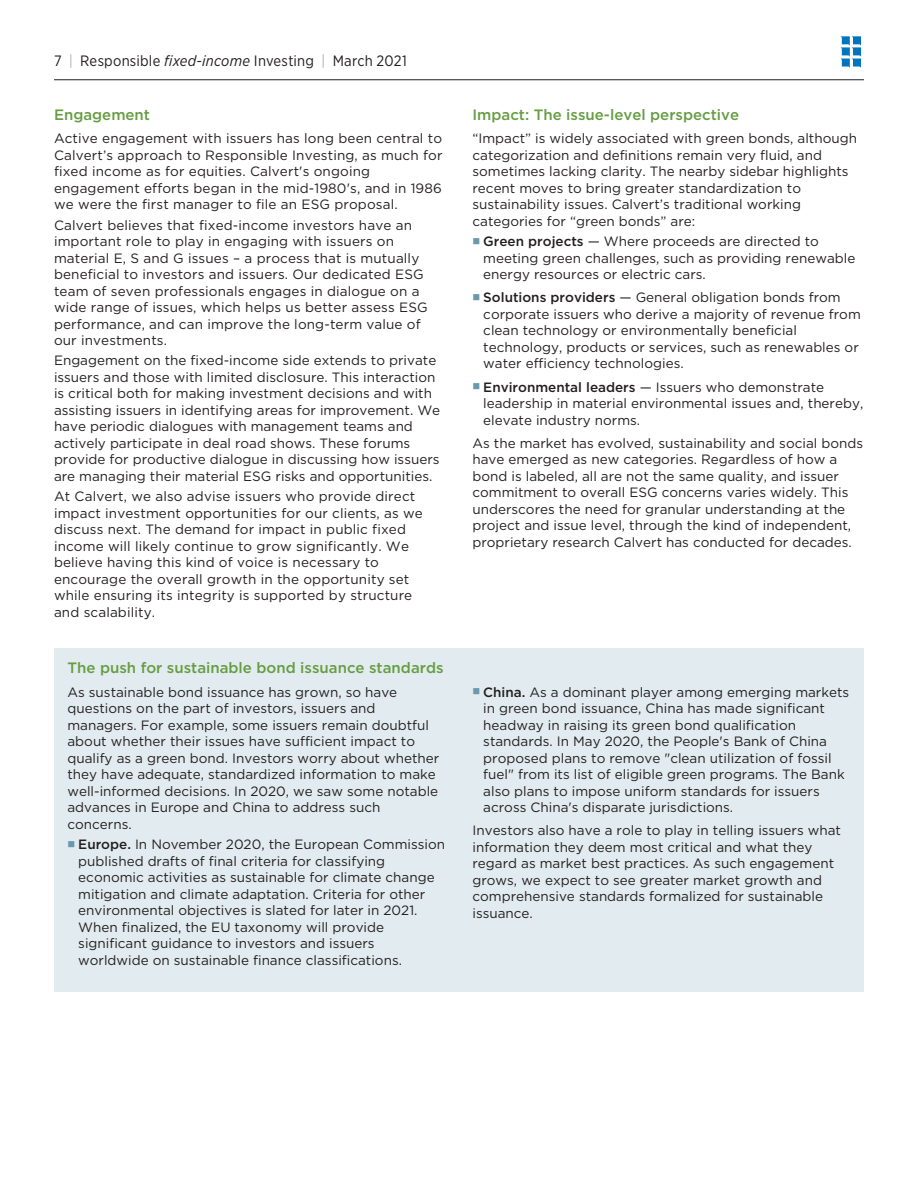
<style>
.page{position:relative;width:918px;height:1188px;background:#fff}
.page>*{position:absolute;margin:0;border:0;box-sizing:border-box;transform-origin:0 0}
.Subhead__Aff_Color{font:500 15px "Gotham";color:#659d41}
.t1{font:15px "Gotham Narrow";letter-spacing:.015em;color:#231f20}
.Body{font:13.5px/16.5px "Gotham";color:#231f20}
.s1{font-weight:100}
.s2{font-style:italic}
.s3{font-weight:500}
</style>
<div class="page">
<hr style="left:54px;top:80px;width:810px;height:1px;background:#231f20">
<svg style="left:841px;top:36px;width:20px;height:32px"></svg>
<div style="left:54px;top:648px;width:810px;height:343px;background:#e2ebef"></div>
<p class="t1" style="left:54px;top:51px;width:354px">7 <span class="s1">|</span> Responsible <span class="s2">fixed-income</span> Investing <span class="s1">|</span> March 2021</p>
<p class="Subhead__Aff_Color" style="left:54px;top:105px;width:98px">Engagement</p>
<p class="Body" style="left:54px;top:130px;width:390px">Active engagement with issuers has long been central to Calvert’s approach to Responsible Investing, as much for fixed income as for equities. Calvert's ongoing engagement efforts began in the mid-1980's, and in 1986 we were the first manager to file an ESG proposal.</p>
<p class="Body" style="left:54px;top:216px;width:375px">Calvert believes that fixed-income investors have an important role to play in engaging with issuers on material E, S and G issues – a process that is mutually beneficial to investors and issuers. Our dedicated ESG team of seven professionals engages in dialogue on a wide range of issues, which helps us better assess ESG performance, and can improve the long-term value of our investments.</p>
<p class="Body" style="left:54px;top:352px;width:388px">Engagement on the fixed-income side extends to private issuers and those with limited disclosure. This interaction is critical both for making investment decisions and with assisting issuers in identifying areas for improvement. We have periodic dialogues with management teams and actively participate in deal road shows. These forums provide for productive dialogue in discussing how issuers are managing their material ESG risks and opportunities.</p>
<p class="Body" style="left:54px;top:488px;width:370px">At Calvert, we also advise issuers who provide direct impact investment opportunities for our clients, as we discuss next. The demand for impact in public fixed income will likely continue to grow significantly. We believe having this kind of voice is necessary to encourage the overall growth in the opportunity set while ensuring its integrity is supported by structure and scalability.</p>
<p class="Subhead__Aff_Color" style="left:68px;top:658px;width:378px">The push for sustainable bond issuance standards</p>
<p class="Body" style="left:68px;top:683px;width:373px">As sustainable bond issuance has grown, so have questions on the part of investors, issuers and managers. For example, some issuers remain doubtful about whether their issues have sufficient impact to qualify as a green bond. Investors worry about whether they have adequate, standardized information to make well-informed decisions. In 2020, we saw some notable advances in Europe and China to address such concerns.</p>
<p class="Body" style="left:78px;top:836px;width:368px"><span class="s3">Europe.</span> In November 2020, the European Commission published drafts of final criteria for classifying economic activities as sustainable for climate change mitigation and climate adaptation. Criteria for other environmental objectives is slated for later in 2021.<br>When finalized, the EU taxonomy will provide significant guidance to investors and issuers worldwide on sustainable finance classifications.</p>
<p class="Subhead__Aff_Color" style="left:472px;top:105px;width:268px">Impact: The issue-level perspective</p>
<p class="Body" style="left:472px;top:130px;width:386px">“Impact” is widely associated with green bonds, although categorization and definitions remain very fluid, and sometimes lacking clarity. The nearby sidebar highlights recent moves to bring greater standardization to sustainability issues. Calvert’s traditional working categories for “green bonds” are:</p>
<p class="Body" style="left:483px;top:233px;width:374px"><span class="s3">Green projects</span> — Where proceeds are directed to meeting green challenges, such as providing renewable energy resources or electric cars.</p>
<p class="Body" style="left:483px;top:289px;width:379px"><span class="s3">Solutions providers</span> — General obligation bonds from corporate issuers who derive a majority of revenue from clean technology or environmentally beneficial technology, products or services, such as renewables or water efficiency technologies.</p>
<p class="Body" style="left:483px;top:378px;width:382px"><span class="s3">Environmental leaders</span> — Issuers who demonstrate leadership in material environmental issues and, thereby, elevate industry norms.</p>
<p class="Body" style="left:472px;top:434px;width:392px">As the market has evolved, sustainability and social bonds have emerged as new categories. Regardless of how a bond is labeled, all are not the same quality, and issuer commitment to overall ESG concerns varies widely. This underscores the need for granular understanding at the project and issue level, through the kind of independent, proprietary research Calvert has conducted for decades.</p>
<p class="Body" style="left:483px;top:683px;width:367px"><span class="s3">China.</span> As a dominant player among emerging markets in green bond issuance, China has made significant headway in raising its green bond qualification standards. In May 2020, the People's Bank of China proposed plans to remove "clean utilization of fossil fuel" from its list of eligible green programs. The Bank also plans to impose uniform standards for issuers across China's disparate jurisdictions.</p>
<p class="Body" style="left:472px;top:822px;width:370px">Investors also have a role to play in telling issuers what information they deem most critical and what they regard as market best practices. As such engagement grows, we expect to see greater market growth and comprehensive standards formalized for sustainable issuance.</p>
</div>
